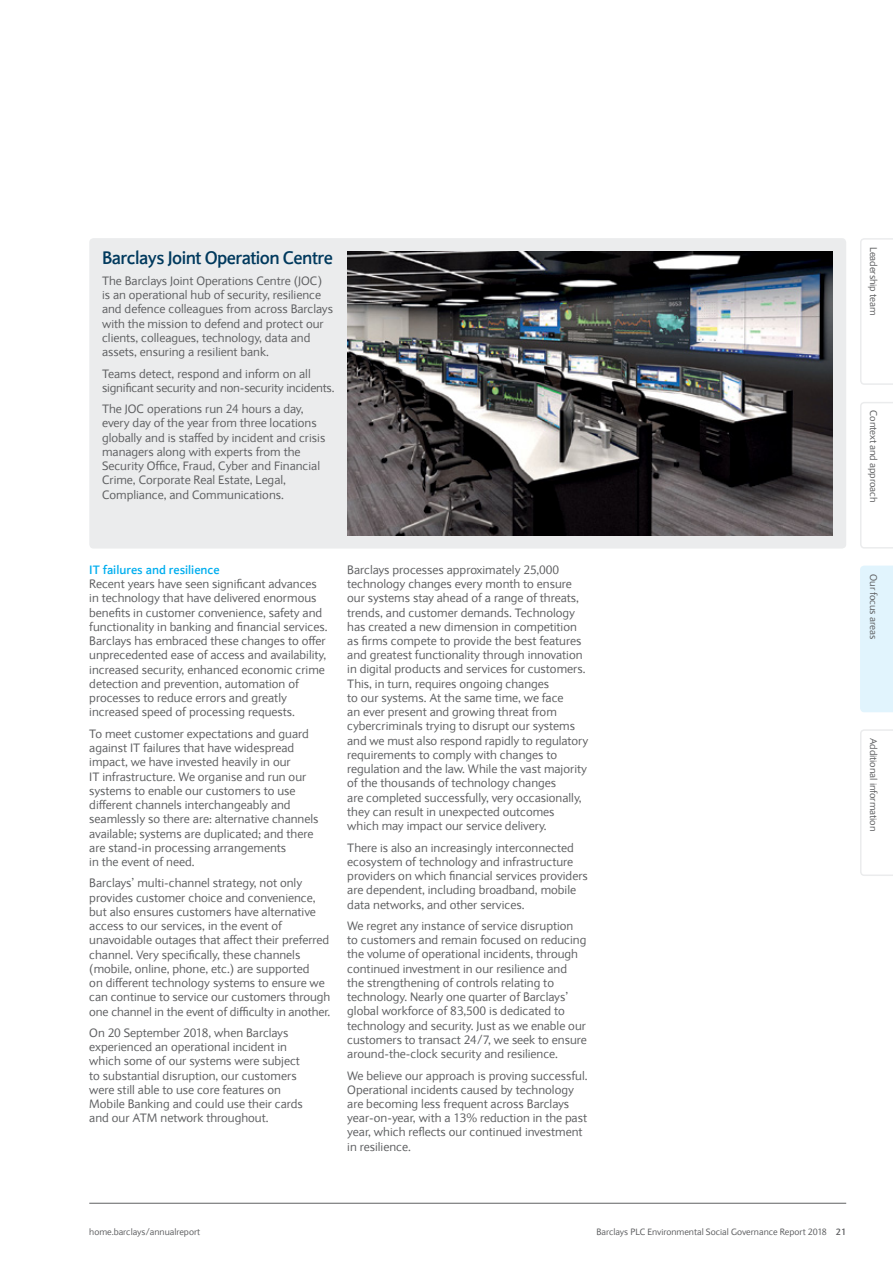
<style>
.page{position:relative;width:893px;height:1263px;background:#fff}
.page>*{position:absolute;margin:0;border:0;box-sizing:border-box;transform-origin:0 0}
.t1{font:700 18px "Expert Sans";letter-spacing:-.03em;color:#00395d}
.t2{font:12px/14.2px "Expert Sans";color:#5f6062}
.t3{font:700 12px "Expert Sans";color:#00aeef}
.t4{font:9.75px "Expert Sans";letter-spacing:-.01em;color:#5f6062}
.t5{font:9px "Expert Sans";color:#5f6062}
.s1{font-weight:700}
</style>
<div class="page">
<hr style="left:89px;top:1203px;width:757px;height:1px;background:#5f6062">
<svg style="left:860px;top:238px;width:33px;height:147px"></svg>
<svg style="left:860px;top:402px;width:33px;height:147px"></svg>
<svg style="left:860px;top:729px;width:33px;height:147px"></svg>
<div style="left:860px;top:566px;width:33px;height:146px;background:#e1f4fd"></div>
<div style="left:89px;top:238px;width:757px;height:311px;background:#ebeced;border-radius:4px"></div>
<img style="left:347px;top:252px;width:485px;height:284px">
<h1 class="t1" style="left:102px;top:245px;width:232px">Barclays Joint Operation Centre</h1>
<p class="t2" style="left:102px;top:273px;width:232px">The Barclays Joint Operations Centre (JOC) is an operational hub of security, resilience and defence colleagues from across Barclays with the mission to defend and protect our clients, colleagues, technology, data and assets, ensuring a resilient bank.</p>
<p class="t2" style="left:102px;top:366px;width:234px">Teams detect, respond and inform on all significant security and non-security incidents.</p>
<p class="t2" style="left:102px;top:402px;width:225px">The JOC operations run 24 hours a day, every day of the year from three locations globally and is staffed by incident and crisis managers along with experts from the Security Office, Fraud, Cyber and Financial Crime, Corporate Real Estate, Legal, Compliance, and Communications.</p>
<p class="t3" style="left:89px;top:562px;width:132px">IT failures and resilience</p>
<p class="t2" style="left:89px;top:577px;width:240px">Recent years have seen significant advances in technology that have delivered enormous benefits in customer convenience, safety and functionality in banking and financial services.<br>Barclays has embraced these changes to offer unprecedented ease of access and availability, increased security, enhanced economic crime detection and prevention, automation of processes to reduce errors and greatly increased speed of processing requests.</p>
<p class="t2" style="left:89px;top:726px;width:231px">To meet customer expectations and guard against IT failures that have widespread impact, we have invested heavily in our<br>IT infrastructure. We organise and run our systems to enable our customers to use different channels interchangeably and seamlessly so there are: alternative channels available; systems are duplicated; and there are stand-in processing arrangements<br>in the event of need.</p>
<p class="t2" style="left:89px;top:876px;width:242px">Barclays’ multi-channel strategy, not only provides customer choice and convenience, but also ensures customers have alternative access to our services, in the event of unavoidable outages that affect their preferred channel. Very specifically, these channels (mobile, online, phone, etc.) are supported<br>on different technology systems to ensure we can continue to service our customers through one channel in the event of difficulty in another.</p>
<p class="t2" style="left:89px;top:1025px;width:215px">On 20 September 2018, when Barclays experienced an operational incident in which some of our systems were subject to substantial disruption, our customers were still able to use core features on Mobile Banking and could use their cards and our ATM network throughout.</p>
<p class="t2" style="left:347px;top:562px;width:242px">Barclays processes approximately 25,000 technology changes every month to ensure our systems stay ahead of a range of threats, trends, and customer demands. Technology has created a new dimension in competition as firms compete to provide the best features and greatest functionality through innovation in digital products and services for customers.<br>This, in turn, requires ongoing changes<br>to our systems. At the same time, we face<br>an ever present and growing threat from cybercriminals trying to disrupt our systems and we must also respond rapidly to regulatory requirements to comply with changes to regulation and the law. While the vast majority of the thousands of technology changes<br>are completed successfully, very occasionally, they can result in unexpected outcomes which may impact our service delivery.</p>
<p class="t2" style="left:347px;top:840px;width:242px">There is also an increasingly interconnected ecosystem of technology and infrastructure providers on which financial services providers are dependent, including broadband, mobile data networks, and other services.</p>
<p class="t2" style="left:347px;top:918px;width:241px">We regret any instance of service disruption to customers and remain focused on reducing the volume of operational incidents, through continued investment in our resilience and the strengthening of controls relating to technology. Nearly one quarter of Barclays’ global workforce of 83,500 is dedicated to technology and security. Just as we enable our customers to transact 24/7, we seek to ensure around-the-clock security and resilience.</p>
<p class="t2" style="left:347px;top:1068px;width:242px">We believe our approach is proving successful.<br>Operational incidents caused by technology are becoming less frequent across Barclays year-on-year, with a 13% reduction in the past year, which reflects our continued investment in resilience.</p>
<p class="t4" style="left:880px;top:247px;width:70px;rotate:90deg">Leadership team</p>
<p class="t4" style="left:880px;top:410px;width:93px;rotate:90deg">Context and approach</p>
<p class="t4" style="left:880px;top:574px;width:66px;rotate:90deg">Our focus areas</p>
<p class="t4" style="left:880px;top:738px;width:95px;rotate:90deg">Additional information</p>
<p class="t5" style="left:89px;top:1226px;width:112px">home.barclays/annualreport</p>
<p class="t5" style="left:596px;top:1226px;width:251px">Barclays PLC Environmental Social Governance Report 2018 <span class="s1">21</span></p>
</div>
